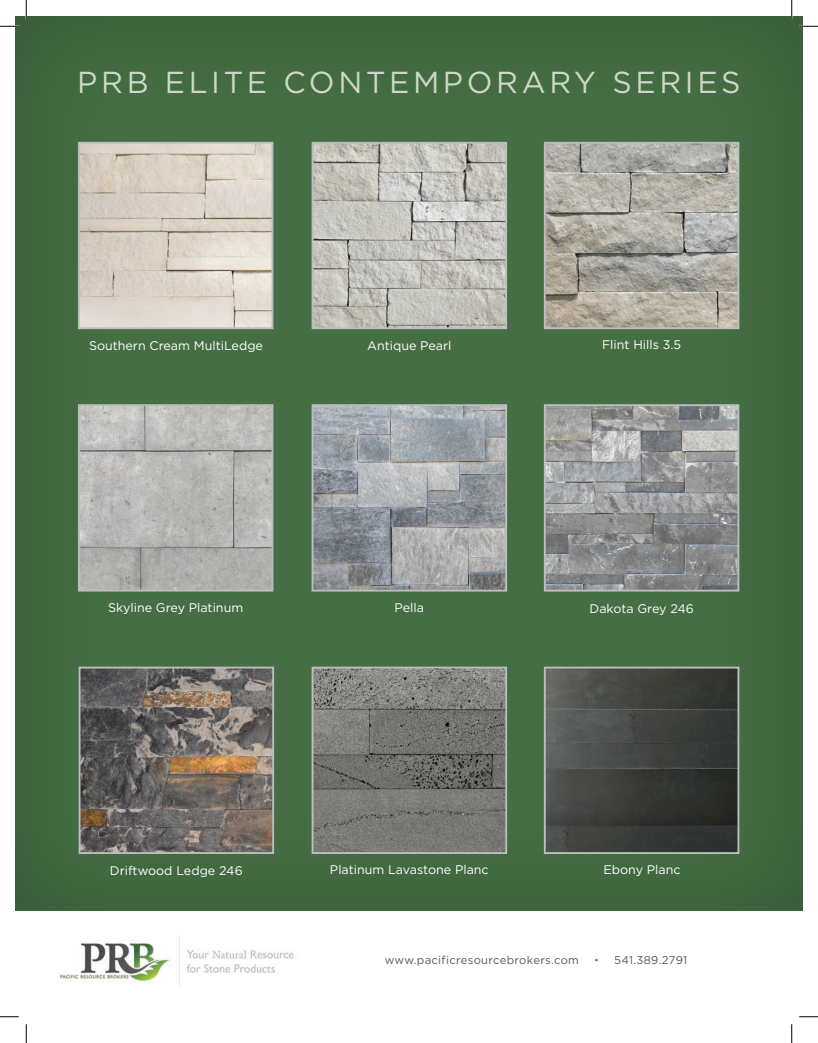
<style>
.page{position:relative;width:818px;height:1043px;background:#fff}
.page>*{position:absolute;margin:0;border:0;box-sizing:border-box;transform-origin:0 0}
.t1{font:30.25px "Gotham";letter-spacing:.12em;color:#cfd6ca}
.t2{font:12.5px "Gotham";color:#fff}
.t3{font:11.25px "Gotham";letter-spacing:.03em;color:#57585a}
</style>
<div class="page">
<div style="left:15px;top:15px;width:787px;height:896px;background:#436c42"></div>
<img style="left:314px;top:145px;width:190px;height:181px">
<div style="left:311px;top:142px;width:196px;height:187px;border:2px solid #bcbdc0"></div>
<img style="left:314px;top:669px;width:190px;height:182px">
<div style="left:311px;top:666px;width:196px;height:188px;border:2px solid #bcbdc0"></div>
<img style="left:314px;top:407px;width:190px;height:181px">
<div style="left:311px;top:404px;width:196px;height:187px;border:2px solid #bcbdc0"></div>
<img style="left:547px;top:407px;width:189px;height:181px">
<div style="left:544px;top:404px;width:195px;height:187px;border:2px solid #bcbdc0"></div>
<img style="left:547px;top:669px;width:189px;height:182px">
<div style="left:544px;top:666px;width:195px;height:188px;border:2px solid #bcbdc0"></div>
<img style="left:81px;top:145px;width:189px;height:181px">
<div style="left:78px;top:142px;width:195px;height:187px;border:2px solid #bcbdc0"></div>
<img style="left:82px;top:669px;width:189px;height:182px">
<div style="left:79px;top:666px;width:195px;height:188px;border:2px solid #bcbdc0"></div>
<img style="left:547px;top:145px;width:189px;height:181px">
<div style="left:544px;top:142px;width:195px;height:187px;border:2px solid #bcbdc0"></div>
<img style="left:81px;top:407px;width:189px;height:181px">
<div style="left:78px;top:404px;width:195px;height:187px;border:2px solid #bcbdc0"></div>
<img style="left:58px;top:936px;width:236px;height:49px">
<svg style="left:0;top:25px;width:19px;height:2px"></svg>
<svg style="left:799px;top:25px;width:19px;height:2px"></svg>
<svg style="left:0;top:1016px;width:19px;height:1px"></svg>
<svg style="left:799px;top:1016px;width:19px;height:1px"></svg>
<svg style="left:25px;top:0;width:2px;height:19px"></svg>
<svg style="left:25px;top:1024px;width:2px;height:18px"></svg>
<svg style="left:790px;top:0;width:2px;height:19px"></svg>
<svg style="left:791px;top:1024px;width:1px;height:18px"></svg>
<p class="t1" style="left:77px;top:63px;width:665px">PRB ELITE CONTEMPORARY SERIES</p>
<p class="t2" style="left:89px;top:337px;width:175px">Southern Cream MultiLedge</p>
<p class="t2" style="left:367px;top:338px;width:86px">Antique Pearl</p>
<p class="t2" style="left:602px;top:337px;width:80px">Flint Hills 3.5</p>
<p class="t2" style="left:108px;top:600px;width:137px">Skyline Grey Platinum</p>
<p class="t2" style="left:394px;top:600px;width:31px">Pella</p>
<p class="t2" style="left:589px;top:600px;width:106px">Dakota Grey 246</p>
<p class="t2" style="left:110px;top:862px;width:134px">Driftwood Ledge 246</p>
<p class="t2" style="left:330px;top:861px;width:160px">Platinum Lavastone Planc</p>
<p class="t2" style="left:603px;top:861px;width:79px">Ebony Planc</p>
<p class="t3" style="left:384px;top:953px;width:196px">www.pacificresourcebrokers.com</p>
<p class="t3" style="left:614px;top:953px;width:74px">541.389.2791</p>
</div>
